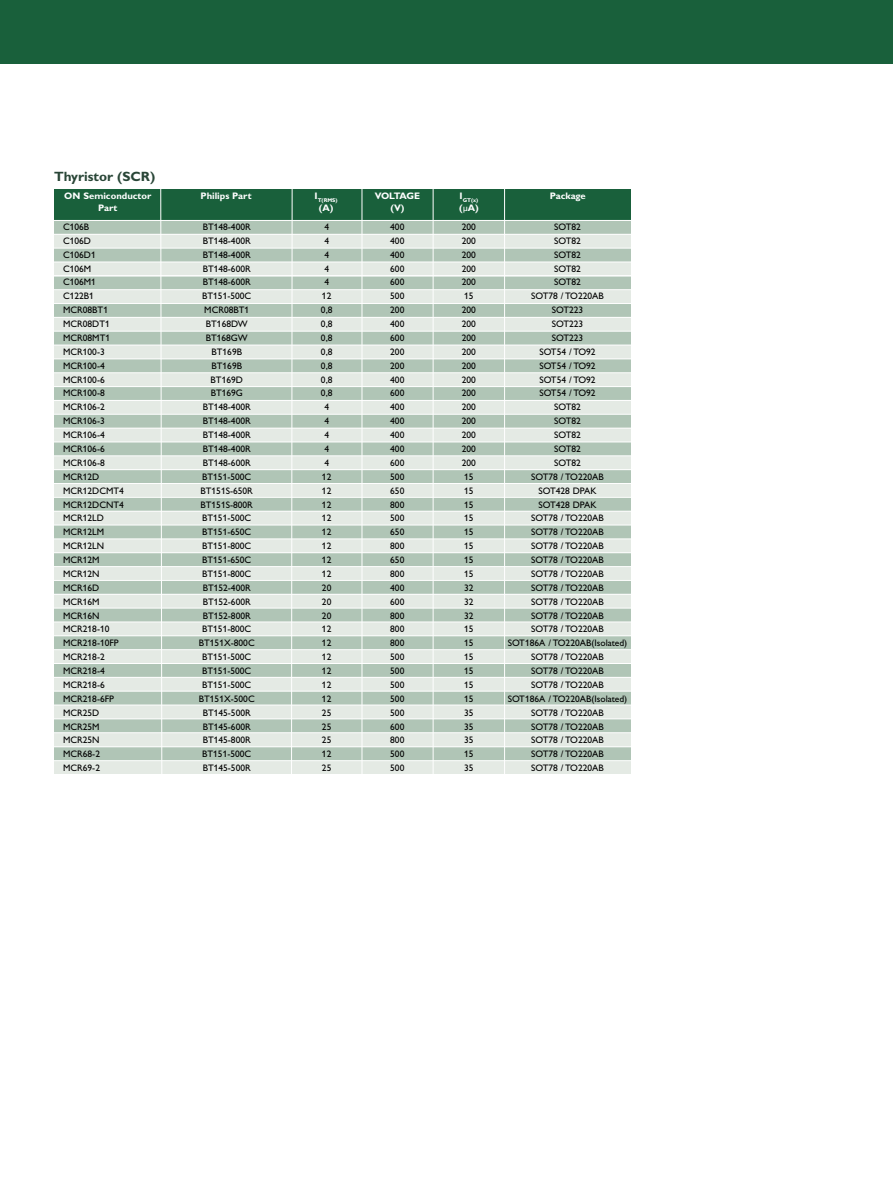
<style>
.page{position:relative;width:893px;height:1191px;background:#fff}
.page>*{position:absolute;margin:0;border:0;box-sizing:border-box;transform-origin:0 0}
.t1{font:700 13.5px "Gill Alt One";color:#294637}
.t2{font:9.45px/13.8px "Gill Alt One";color:#000;text-align:center}
.t3{font:700 9.45px/11.4px "Gill Alt One";color:#fff;text-align:center}
.t4{font:700 9.45px/11.4px "Gill Alt One";letter-spacing:-.05em;color:#fff;text-align:center}
.t5{font:700 5.55px "Gill Alt One";color:#fff}
.s1{font-family:"Gill Sans";font-weight:400}
</style>
<div class="page">
<div style="left:54px;top:733px;width:576px;height:14px;background:#e4eae4"></div>
<div style="left:54px;top:747px;width:576px;height:13px;background:#b0c5b6"></div>
<div style="left:54px;top:760px;width:576px;height:14px;background:#e4eae4"></div>
<div style="left:0;top:0;width:893px;height:64px;background:#19603b"></div>
<div style="left:54px;top:189px;width:576px;height:31px;background:#19603b"></div>
<div style="left:54px;top:220px;width:576px;height:14px;background:#b0c5b6"></div>
<div style="left:54px;top:234px;width:576px;height:14px;background:#e4eae4"></div>
<div style="left:54px;top:248px;width:576px;height:14px;background:#b0c5b6"></div>
<div style="left:54px;top:262px;width:576px;height:14px;background:#e4eae4"></div>
<div style="left:54px;top:276px;width:576px;height:14px;background:#b0c5b6"></div>
<div style="left:54px;top:290px;width:576px;height:13px;background:#e4eae4"></div>
<div style="left:54px;top:303px;width:576px;height:14px;background:#b0c5b6"></div>
<div style="left:54px;top:317px;width:576px;height:14px;background:#e4eae4"></div>
<div style="left:54px;top:331px;width:576px;height:14px;background:#b0c5b6"></div>
<div style="left:54px;top:345px;width:576px;height:14px;background:#e4eae4"></div>
<div style="left:54px;top:359px;width:576px;height:14px;background:#b0c5b6"></div>
<div style="left:54px;top:373px;width:576px;height:13px;background:#e4eae4"></div>
<div style="left:54px;top:386px;width:576px;height:14px;background:#b0c5b6"></div>
<div style="left:54px;top:400px;width:576px;height:14px;background:#e4eae4"></div>
<div style="left:54px;top:414px;width:576px;height:14px;background:#b0c5b6"></div>
<div style="left:54px;top:428px;width:576px;height:14px;background:#e4eae4"></div>
<div style="left:54px;top:442px;width:576px;height:14px;background:#b0c5b6"></div>
<div style="left:54px;top:456px;width:576px;height:13px;background:#e4eae4"></div>
<div style="left:54px;top:469px;width:576px;height:14px;background:#b0c5b6"></div>
<div style="left:54px;top:483px;width:576px;height:14px;background:#e4eae4"></div>
<div style="left:54px;top:497px;width:576px;height:14px;background:#b0c5b6"></div>
<div style="left:54px;top:511px;width:576px;height:14px;background:#e4eae4"></div>
<div style="left:54px;top:525px;width:576px;height:14px;background:#b0c5b6"></div>
<div style="left:54px;top:539px;width:576px;height:14px;background:#e4eae4"></div>
<div style="left:54px;top:553px;width:576px;height:13px;background:#b0c5b6"></div>
<div style="left:54px;top:566px;width:576px;height:14px;background:#e4eae4"></div>
<div style="left:54px;top:580px;width:576px;height:14px;background:#b0c5b6"></div>
<div style="left:54px;top:594px;width:576px;height:14px;background:#e4eae4"></div>
<div style="left:54px;top:608px;width:576px;height:14px;background:#b0c5b6"></div>
<div style="left:54px;top:622px;width:576px;height:14px;background:#e4eae4"></div>
<div style="left:54px;top:636px;width:576px;height:13px;background:#b0c5b6"></div>
<div style="left:54px;top:649px;width:576px;height:14px;background:#e4eae4"></div>
<div style="left:54px;top:663px;width:576px;height:14px;background:#b0c5b6"></div>
<div style="left:54px;top:677px;width:576px;height:14px;background:#e4eae4"></div>
<div style="left:54px;top:691px;width:576px;height:14px;background:#b0c5b6"></div>
<div style="left:54px;top:705px;width:576px;height:14px;background:#e4eae4"></div>
<div style="left:54px;top:719px;width:576px;height:13px;background:#b0c5b6"></div>
<hr style="left:433px;top:182px;width:1px;height:594px;background:#fff">
<hr style="left:362px;top:182px;width:1px;height:594px;background:#fff">
<svg style="left:291px;top:189px;width:2px;height:585px"></svg>
<svg style="left:160px;top:189px;width:2px;height:585px"></svg>
<hr style="left:504px;top:182px;width:1px;height:594px;background:#fff">
<hr style="left:48px;top:746px;width:590px;height:1px;background:#fff">
<hr style="left:48px;top:760px;width:590px;height:1px;background:#fff">
<hr style="left:48px;top:220px;width:589px;height:1px;background:#fff">
<hr style="left:48px;top:248px;width:590px;height:1px;background:#fff">
<hr style="left:48px;top:262px;width:590px;height:1px;background:#fff">
<hr style="left:49px;top:234px;width:589px;height:1px;background:#fff">
<hr style="left:48px;top:275px;width:590px;height:1px;background:#fff">
<hr style="left:48px;top:289px;width:590px;height:1px;background:#fff">
<hr style="left:48px;top:303px;width:590px;height:1px;background:#fff">
<hr style="left:48px;top:317px;width:590px;height:1px;background:#fff">
<hr style="left:48px;top:331px;width:590px;height:1px;background:#fff">
<hr style="left:48px;top:345px;width:590px;height:1px;background:#fff">
<hr style="left:48px;top:359px;width:590px;height:1px;background:#fff">
<hr style="left:48px;top:372px;width:590px;height:1px;background:#fff">
<hr style="left:48px;top:386px;width:590px;height:1px;background:#fff">
<hr style="left:48px;top:400px;width:590px;height:1px;background:#fff">
<hr style="left:48px;top:414px;width:590px;height:1px;background:#fff">
<hr style="left:48px;top:428px;width:590px;height:1px;background:#fff">
<hr style="left:48px;top:442px;width:590px;height:1px;background:#fff">
<hr style="left:48px;top:455px;width:590px;height:1px;background:#fff">
<hr style="left:48px;top:469px;width:590px;height:1px;background:#fff">
<hr style="left:48px;top:483px;width:590px;height:1px;background:#fff">
<hr style="left:48px;top:497px;width:590px;height:1px;background:#fff">
<hr style="left:48px;top:511px;width:590px;height:1px;background:#fff">
<hr style="left:48px;top:525px;width:590px;height:1px;background:#fff">
<hr style="left:48px;top:538px;width:590px;height:1px;background:#fff">
<hr style="left:48px;top:552px;width:590px;height:1px;background:#fff">
<hr style="left:48px;top:566px;width:590px;height:1px;background:#fff">
<hr style="left:48px;top:580px;width:590px;height:1px;background:#fff">
<hr style="left:48px;top:594px;width:590px;height:1px;background:#fff">
<hr style="left:48px;top:608px;width:590px;height:1px;background:#fff">
<hr style="left:48px;top:621px;width:590px;height:1px;background:#fff">
<hr style="left:48px;top:635px;width:590px;height:1px;background:#fff">
<hr style="left:48px;top:649px;width:590px;height:1px;background:#fff">
<hr style="left:48px;top:663px;width:590px;height:1px;background:#fff">
<hr style="left:48px;top:677px;width:590px;height:1px;background:#fff">
<hr style="left:48px;top:691px;width:590px;height:1px;background:#fff">
<hr style="left:48px;top:705px;width:590px;height:1px;background:#fff">
<hr style="left:48px;top:718px;width:590px;height:1px;background:#fff">
<hr style="left:48px;top:732px;width:590px;height:1px;background:#fff">
<h1 class="t1" style="left:54px;top:168px;width:103px">Thyristor (SCR)</h1>
<p class="t3" style="left:64px;top:190px;width:88px">ON Semiconductor<br>Part</p>
<p class="t3" style="left:200px;top:190px;width:53px">Philips Part</p>
<p class="t4" style="left:375px;top:190px;width:47px">VOLTAGE (V)</p>
<p class="t3" style="left:550px;top:190px;width:37px">Package</p>
<p class="t2" style="left:63px;top:220px;width:62px;text-align:left">C106B<br>C106D<br>C106D1<br>C106M<br>C106M1<br>C122B1<br>MCR08BT1<br>MCR08DT1<br>MCR08MT1<br>MCR100-3<br>MCR100-4<br>MCR100-6<br>MCR100-8<br>MCR106-2<br>MCR106-3<br>MCR106-4<br>MCR106-6<br>MCR106-8<br>MCR12D<br>MCR12DCMT4<br>MCR12DCNT4<br>MCR12LD<br>MCR12LM<br>MCR12LN<br>MCR12M<br>MCR12N<br>MCR16D<br>MCR16M<br>MCR16N<br>MCR218-10<br>MCR218-10FP<br>MCR218-2<br>MCR218-4<br>MCR218-6<br>MCR218-6FP<br>MCR25D<br>MCR25M<br>MCR25N<br>MCR68-2<br>MCR69-2</p>
<p class="t2" style="left:199px;top:220px;width:57px">BT148-400R<br>BT148-400R<br>BT148-400R<br>BT148-600R<br>BT148-600R<br>BT151-500C<br>MCR08BT1<br>BT168DW<br>BT168GW<br>BT169B<br>BT169B<br>BT169D<br>BT169G<br>BT148-400R<br>BT148-400R<br>BT148-400R<br>BT148-400R<br>BT148-600R<br>BT151-500C<br>BT151S-650R<br>BT151S-800R<br>BT151-500C<br>BT151-650C<br>BT151-800C<br>BT151-650C<br>BT151-800C<br>BT152-400R<br>BT152-600R<br>BT152-800R<br>BT151-800C<br>BT151X-800C<br>BT151-500C<br>BT151-500C<br>BT151-500C<br>BT151X-500C<br>BT145-500R<br>BT145-600R<br>BT145-800R<br>BT151-500C<br>BT145-500R</p>
<p class="t2" style="left:321px;top:220px;width:13px">4<br>4<br>4<br>4<br>4<br>12<br>0,8<br>0,8<br>0,8<br>0,8<br>0,8<br>0,8<br>0,8<br>4<br>4<br>4<br>4<br>4<br>12<br>12<br>12<br>12<br>12<br>12<br>12<br>12<br>20<br>20<br>20<br>12<br>12<br>12<br>12<br>12<br>12<br>25<br>25<br>25<br>12<br>25</p>
<p class="t2" style="left:462px;top:220px;width:16px;text-align:left">200<br>200<br>200<br>200<br>200<br>15<br>200<br>200<br>200<br>200<br>200<br>200<br>200<br>200<br>200<br>200<br>200<br>200<br>15<br>15<br>15<br>15<br>15<br>15<br>15<br>15<br>32<br>32<br>32<br>15<br>15<br>15<br>15<br>15<br>15<br>35<br>35<br>35<br>15<br>35</p>
<p class="t5" style="left:315px;top:197px;width:25px"><sup>I</sup>T(RMS)</p>
<p class="t3" style="left:319px;top:202px;width:16px">(A)</p>
<p class="t5" style="left:460px;top:197px;width:20px"><sup>I</sup>GT(x)</p>
<p class="t3" style="left:459px;top:202px;width:21px">(<span class="s1">µ</span>A)</p>
<p class="t2" style="left:390px;top:220px;width:16px;text-align:justify">400<br>400<br>400<br>600<br>600<br>500<br>200<br>400<br>600<br>200<br>200<br>400<br>600<br>400<br>400<br>400<br>400<br>600<br>500<br>650<br>800<br>500<br>650<br>800<br>650<br>800<br>400<br>600<br>800<br>800<br>800<br>500<br>500<br>500<br>500<br>500<br>600<br>800<br>500<br>500</p>
<p class="t2" style="left:508px;top:220px;width:121px">SOT82<br>SOT82<br>SOT82<br>SOT82<br>SOT82<br>SOT78 / TO220AB<br>SOT223<br>SOT223<br>SOT223<br>SOT54 / TO92<br>SOT54 / TO92<br>SOT54 / TO92<br>SOT54 / TO92<br>SOT82<br>SOT82<br>SOT82<br>SOT82<br>SOT82<br>SOT78 / TO220AB<br>SOT428 DPAK<br>SOT428 DPAK<br>SOT78 / TO220AB<br>SOT78 / TO220AB<br>SOT78 / TO220AB<br>SOT78 / TO220AB<br>SOT78 / TO220AB<br>SOT78 / TO220AB<br>SOT78 / TO220AB<br>SOT78 / TO220AB<br>SOT78 / TO220AB<br>SOT186A / TO220AB(Isolated)<br>SOT78 / TO220AB<br>SOT78 / TO220AB<br>SOT78 / TO220AB<br>SOT186A / TO220AB(Isolated)<br>SOT78 / TO220AB<br>SOT78 / TO220AB<br>SOT78 / TO220AB<br>SOT78 / TO220AB<br>SOT78 / TO220AB</p>
</div>
